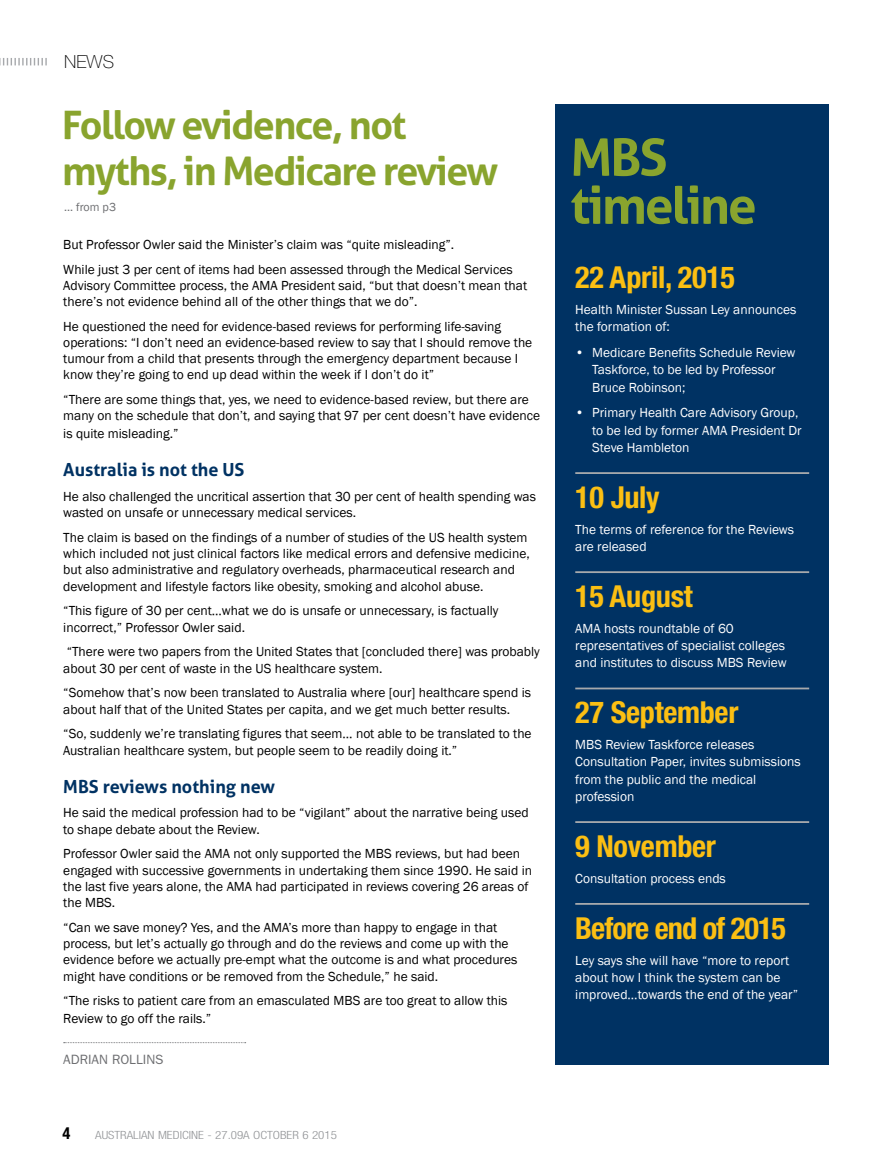
<style>
.page{position:relative;width:893px;height:1170px;background:#fff}
.page>*{position:absolute;margin:0;border:0;box-sizing:border-box;transform-origin:0 0}
.t1{font:700 51.3px/48px "Aller";letter-spacing:-.04em;color:#89a42e}
.t2{font:700 39.3px/46.5px "Aller";letter-spacing:-.04em;color:#89a42e}
.t3{font:700 condensed 30.3px "Helvetica Neue";letter-spacing:-.01em;color:#fbbf13}
.t4{font:700 condensed 30.3px "Helvetica Neue";letter-spacing:-.03em;color:#fbbf13}
.t5{font:700 18px "Aller";color:#003263}
.t6{font:100 18px "Helvetica Neue";color:#000}
.t7{font:13.5px/16.2px "Franklin Gothic";color:#000}
.t8{font:13.5px/17.2px "Franklin Gothic";color:#fff}
.t9{font:13.5px "ITC Franklin Gothic Std";color:#6d6e71}
.t10{font:12px "Franklin Gothic";color:#6d6e71}
.t11{font:300 condensed 11.25px "Helvetica Neue";color:#939598;scale:1.15 1}
.s1{font-weight:700;font-size:16.5px;color:#000}
.s2{font-weight:700;color:#fff}
</style>
<div class="page">
<svg style="left:0;top:58px;width:47px;height:7px"></svg>
<svg style="left:64px;top:1042px;width:182px;height:1px"></svg>
<div style="left:555px;top:104px;width:274px;height:960px;background:#003263"></div>
<hr style="left:575px;top:472px;width:234px;height:2px;background:#a7a9ac">
<hr style="left:575px;top:571px;width:234px;height:2px;background:#a7a9ac">
<hr style="left:575px;top:687px;width:234px;height:2px;background:#a7a9ac">
<hr style="left:575px;top:821px;width:234px;height:1px;background:#a7a9ac">
<hr style="left:575px;top:902px;width:234px;height:2px;background:#a7a9ac">
<h3 class="t6" style="left:64px;top:52px;width:51px">NEWS</h3>
<h2 class="t2" style="left:62px;top:101px;width:437px">Follow evidence, not myths, in Medicare review</h2>
<p class="t10" style="left:64px;top:200px;width:53px">... from p3</p>
<p class="t7" style="left:63px;top:232px;width:451px;line-height:24.8px">But Professor Owler said the Minister’s claim was “quite misleading”.<br>While just 3 per cent of items had been assessed through the Medical Services</p>
<p class="t7" style="left:63px;top:277px;width:465px">Advisory Committee process, the AMA President said, “but that doesn’t mean that there’s not evidence behind all of the other things that we do”.</p>
<p class="t7" style="left:63px;top:318px;width:470px">He questioned the need for evidence-based reviews for performing life-saving operations: “I don’t need an evidence-based review to say that I should remove the tumour from a child that presents through the emergency department because I know they’re going to end up dead within the week if I don’t do it”</p>
<p class="t7" style="left:63px;top:391px;width:478px;line-height:16.8px">“There are some things that, yes, we need to evidence-based review, but there are many on the schedule that don’t, and saying that 97 per cent doesn’t have evidence is quite misleading.”</p>
<h3 class="t5" style="left:63px;top:458px;width:183px">Australia is not the US</h3>
<p class="t7" style="left:63px;top:488px;width:474px">He also challenged the uncritical assertion that 30 per cent of health spending was wasted on unsafe or unnecessary medical services.</p>
<p class="t7" style="left:63px;top:529px;width:468px">The claim is based on the findings of a number of studies of the US health system which included not just clinical factors like medical errors and defensive medicine, but also administrative and regulatory overheads, pharmaceutical research and development and lifestyle factors like obesity, smoking and alcohol abuse.</p>
<p class="t7" style="left:63px;top:603px;width:437px">“This figure of 30 per cent…what we do is unsafe or unnecessary, is factually incorrect,” Professor Owler said.</p>
<p class="t7" style="left:63px;top:644px;width:478px">“There were two papers from the United States that [concluded there] was probably about 30 per cent of waste in the US healthcare system.</p>
<p class="t7" style="left:63px;top:685px;width:469px">“Somehow that’s now been translated to Australia where [our] healthcare spend is about half that of the United States per capita, and we get much better results.</p>
<p class="t7" style="left:63px;top:726px;width:470px">“So, suddenly we’re translating figures that seem… not able to be translated to the<br>Australian healthcare system, but people seem to be readily doing it.”</p>
<h3 class="t5" style="left:63px;top:775px;width:213px">MBS reviews nothing new</h3>
<p class="t7" style="left:63px;top:805px;width:467px">He said the medical profession had to be “vigilant” about the narrative being used to shape debate about the Review.</p>
<p class="t7" style="left:63px;top:846px;width:470px">Professor Owler said the AMA not only supported the MBS reviews, but had been engaged with successive governments in undertaking them since 1990. He said in the last five years alone, the AMA had participated in reviews covering 26 areas of the MBS.</p>
<p class="t7" style="left:63px;top:919px;width:456px">“Can we save money? Yes, and the AMA’s more than happy to engage in that process, but let’s actually go through and do the reviews and come up with the evidence before we actually pre-empt what the outcome is and what procedures might have conditions or be removed from the Schedule,” he said.</p>
<p class="t7" style="left:63px;top:992px;width:446px;line-height:17.2px">“The risks to patient care from an emasculated MBS are too great to allow this<br>Review to go off the rails.”</p>
<p class="t9" style="left:63px;top:1051px;width:102px">ADRIAN ROLLINS</p>
<p class="t11" style="left:63px;top:1128px;width:240px"><span class="s1">4</span> <span class="s2">4</span> AUSTRALIAN MEDICINE - 27.09A OCTOBER 6 2015</p>
<h1 class="t1" style="left:570px;top:133px;width:188px">MBS timeline</h1>
<h3 class="t3" style="left:575px;top:259px;width:161px">22 April, 2015</h3>
<p class="t8" style="left:575px;top:301px;width:223px">Health Minister Sussan Ley announces the formation of:</p>
<p class="t8" style="left:592px;top:344px;width:205px;text-indent:-17px">• Medicare Benefits Schedule Review<br>Taskforce, to be led by Professor<br>Bruce Robinson;</p>
<p class="t8" style="left:592px;top:404px;width:211px;text-indent:-17px">• Primary Health Care Advisory Group, to be led by former AMA President Dr<br>Steve Hambleton</p>
<h3 class="t3" style="left:575px;top:479px;width:86px">10 July</h3>
<p class="t8" style="left:575px;top:521px;width:220px">The terms of reference for the Reviews are released</p>
<h3 class="t3" style="left:575px;top:578px;width:119px">15 August</h3>
<p class="t8" style="left:575px;top:620px;width:213px">AMA hosts roundtable of 60 representatives of specialist colleges and institutes to discuss MBS Review</p>
<h3 class="t3" style="left:575px;top:694px;width:165px">27 September</h3>
<p class="t8" style="left:575px;top:736px;width:227px">MBS Review Taskforce releases<br>Consultation Paper, invites submissions from the public and the medical profession</p>
<h3 class="t3" style="left:575px;top:827px;width:142px">9 November</h3>
<p class="t8" style="left:575px;top:869px;width:152px">Consultation process ends</p>
<h3 class="t4" style="left:575px;top:909px;width:212px">Before end of 2015</h3>
<p class="t8" style="left:575px;top:951px;width:224px">Ley says she will have “more to report about how I think the system can be improved…towards the end of the year”</p>
</div>
